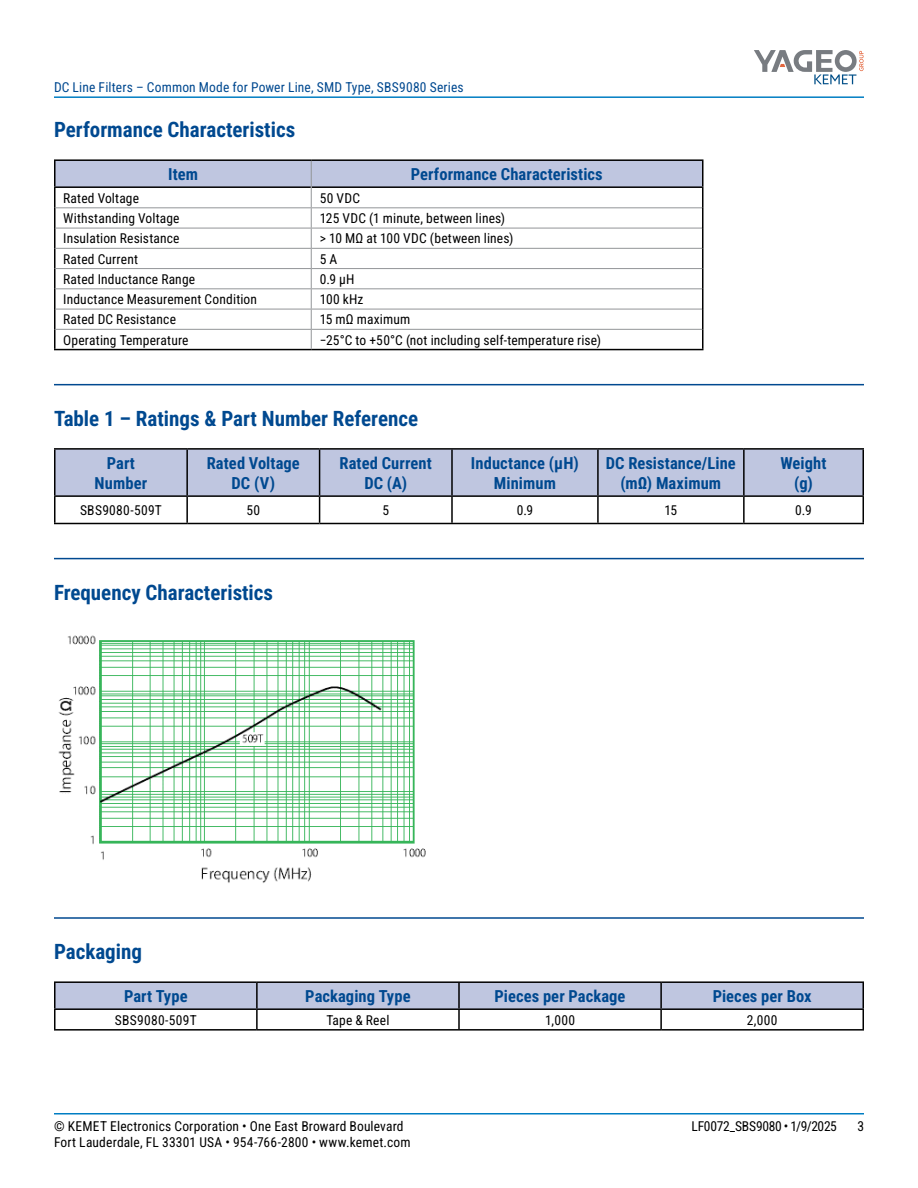
<style>
.page{position:relative;width:918px;height:1188px;background:#fff}
.page>*{position:absolute;margin:0;border:0;box-sizing:border-box;transform-origin:0 0}
.t1{font:700 21px "Roboto Condensed";color:#004990}
.t2{font:700 16.5px/19.8px "Roboto Condensed";letter-spacing:.005em;color:#004990;text-align:center}
.t3{font:13.5px "Roboto Condensed";letter-spacing:.01em;color:#000}
.t4{font:13.5px "Roboto Condensed";letter-spacing:.015em;color:#004990}
.t5{font:13.5px "Roboto Condensed";letter-spacing:-.02em;color:#000}
</style>
<div class="page">
<hr style="left:54px;top:1113px;width:810px;height:2px;background:#007dc3">
<hr style="left:54px;top:96px;width:810px;height:2px;background:#007dc3">
<svg style="left:754px;top:50px;width:110px;height:34px"></svg>
<hr style="left:54px;top:384px;width:810px;height:1px;background:#004990">
<hr style="left:54px;top:558px;width:810px;height:1px;background:#004990">
<hr style="left:54px;top:917px;width:810px;height:2px;background:#004990">
<hr style="left:54px;top:186px;width:257px;height:2px;background:#000">
<hr style="left:312px;top:186px;width:392px;height:2px;background:#000">
<hr style="left:54px;top:159px;width:257px;height:2px;background:#000">
<hr style="left:54px;top:161px;width:2px;height:25px;background:#000">
<hr style="left:311px;top:159px;width:393px;height:2px;background:#000">
<hr style="left:702px;top:161px;width:2px;height:25px;background:#000">
<hr style="left:54px;top:188px;width:2px;height:20px;background:#000">
<hr style="left:702px;top:188px;width:2px;height:20px;background:#000">
<hr style="left:54px;top:208px;width:2px;height:20px;background:#000">
<hr style="left:702px;top:208px;width:2px;height:20px;background:#000">
<hr style="left:54px;top:228px;width:2px;height:20px;background:#000">
<hr style="left:702px;top:228px;width:2px;height:20px;background:#000">
<hr style="left:54px;top:248px;width:2px;height:21px;background:#000">
<hr style="left:702px;top:248px;width:2px;height:21px;background:#000">
<hr style="left:54px;top:269px;width:2px;height:20px;background:#000">
<hr style="left:702px;top:269px;width:2px;height:20px;background:#000">
<hr style="left:54px;top:289px;width:2px;height:20px;background:#000">
<hr style="left:702px;top:289px;width:2px;height:20px;background:#000">
<hr style="left:54px;top:309px;width:2px;height:20px;background:#000">
<hr style="left:702px;top:309px;width:2px;height:20px;background:#000">
<hr style="left:54px;top:329px;width:2px;height:20px;background:#000">
<hr style="left:702px;top:329px;width:2px;height:20px;background:#000">
<hr style="left:54px;top:349px;width:257px;height:1px;background:#000">
<hr style="left:311px;top:349px;width:393px;height:1px;background:#000">
<svg style="left:55px;top:160px;width:648px;height:189px"></svg>
<hr style="left:54px;top:495px;width:133px;height:2px;background:#000">
<hr style="left:744px;top:495px;width:120px;height:2px;background:#000">
<svg style="left:55px;top:450px;width:808px;height:73px"></svg>
<hr style="left:451px;top:497px;width:2px;height:26px;background:#000">
<hr style="left:597px;top:497px;width:2px;height:26px;background:#000">
<hr style="left:743px;top:497px;width:2px;height:26px;background:#000">
<hr style="left:187px;top:495px;width:133px;height:2px;background:#000">
<hr style="left:186px;top:450px;width:2px;height:45px;background:#000">
<hr style="left:319px;top:450px;width:1px;height:45px;background:#000">
<hr style="left:451px;top:450px;width:2px;height:45px;background:#000">
<hr style="left:597px;top:450px;width:2px;height:45px;background:#000">
<hr style="left:743px;top:450px;width:2px;height:45px;background:#000">
<hr style="left:54px;top:448px;width:133px;height:2px;background:#000">
<hr style="left:54px;top:450px;width:2px;height:45px;background:#000">
<hr style="left:187px;top:448px;width:133px;height:2px;background:#000">
<hr style="left:320px;top:448px;width:132px;height:2px;background:#000">
<hr style="left:452px;top:448px;width:146px;height:2px;background:#000">
<hr style="left:598px;top:448px;width:146px;height:2px;background:#000">
<hr style="left:744px;top:448px;width:120px;height:2px;background:#000">
<hr style="left:862px;top:450px;width:2px;height:45px;background:#000">
<hr style="left:54px;top:497px;width:2px;height:26px;background:#000">
<hr style="left:862px;top:497px;width:2px;height:26px;background:#000">
<hr style="left:54px;top:523px;width:133px;height:1px;background:#000">
<hr style="left:187px;top:523px;width:133px;height:1px;background:#000">
<hr style="left:320px;top:523px;width:132px;height:1px;background:#000">
<hr style="left:452px;top:523px;width:146px;height:1px;background:#000">
<hr style="left:598px;top:523px;width:146px;height:1px;background:#000">
<hr style="left:744px;top:523px;width:120px;height:1px;background:#000">
<img style="left:58px;top:635px;width:368px;height:248px">
<hr style="left:54px;top:981px;width:203px;height:2px;background:#000">
<hr style="left:257px;top:981px;width:202px;height:2px;background:#000">
<hr style="left:459px;top:981px;width:202px;height:2px;background:#000">
<hr style="left:661px;top:981px;width:203px;height:2px;background:#000">
<svg style="left:54px;top:982px;width:810px;height:47px"></svg>
<hr style="left:54px;top:1029px;width:203px;height:2px;background:#000">
<hr style="left:257px;top:1029px;width:202px;height:2px;background:#000">
<hr style="left:459px;top:1029px;width:202px;height:2px;background:#000">
<hr style="left:661px;top:1029px;width:203px;height:2px;background:#000">
<p class="t4" style="left:54px;top:78px;width:411px">DC Line Filters – Common Mode for Power Line, SMD Type, SBS9080 Series</p>
<h1 class="t1" style="left:54px;top:115px;width:243px">Performance Characteristics</h1>
<p class="t2" style="left:168px;top:164px;width:31px">Item</p>
<p class="t2" style="left:411px;top:164px;width:193px">Performance Characteristics</p>
<p class="t3" style="left:63px;top:189px;width:77px">Rated Voltage</p>
<p class="t3" style="left:320px;top:189px;width:42px">50 VDC</p>
<p class="t3" style="left:63px;top:209px;width:118px">Withstanding Voltage</p>
<p class="t3" style="left:320px;top:209px;width:187px">125 VDC (1 minute, between lines)</p>
<p class="t3" style="left:63px;top:229px;width:118px">Insulation Resistance</p>
<p class="t3" style="left:320px;top:229px;width:195px">&gt; 10 MΩ at 100 VDC (between lines)</p>
<p class="t3" style="left:63px;top:249px;width:76px">Rated Current</p>
<p class="t3" style="left:320px;top:249px;width:19px">5 A</p>
<p class="t3" style="left:63px;top:270px;width:133px">Rated Inductance Range</p>
<p class="t3" style="left:320px;top:270px;width:36px">0.9 µH</p>
<p class="t3" style="left:63px;top:290px;width:195px">Inductance Measurement Condition</p>
<p class="t3" style="left:320px;top:290px;width:45px">100 kHz</p>
<p class="t3" style="left:63px;top:310px;width:114px">Rated DC Resistance</p>
<p class="t3" style="left:320px;top:310px;width:92px">15 mΩ maximum</p>
<p class="t3" style="left:63px;top:330px;width:127px">Operating Temperature</p>
<p class="t3" style="left:320px;top:330px;width:283px">−25°C to +50°C (not including self-temperature rise)</p>
<h1 class="t1" style="left:54px;top:404px;width:366px">Table 1 – Ratings &amp; Part Number Reference</h1>
<p class="t2" style="left:95px;top:452px;width:54px">Part<br>Number</p>
<p class="t2" style="left:207px;top:452px;width:95px">Rated Voltage<br>DC (V)</p>
<p class="t2" style="left:340px;top:452px;width:94px">Rated Current<br>DC (A)</p>
<p class="t2" style="left:471px;top:452px;width:109px">Inductance (µH)<br>Minimum</p>
<p class="t2" style="left:606px;top:452px;width:131px">DC Resistance/Line (mΩ) Maximum</p>
<p class="t2" style="left:781px;top:452px;width:47px">Weight (g)</p>
<p class="t3" style="left:80px;top:501px;width:83px">SBS9080-509T</p>
<p class="t3" style="left:247px;top:501px;width:15px">50</p>
<p class="t3" style="left:382px;top:501px;width:8px">5</p>
<p class="t3" style="left:517px;top:501px;width:18px">0.9</p>
<p class="t3" style="left:665px;top:501px;width:14px">15</p>
<p class="t3" style="left:795px;top:501px;width:18px">0.9</p>
<h1 class="t1" style="left:54px;top:578px;width:221px">Frequency Characteristics</h1>
<h1 class="t1" style="left:54px;top:937px;width:90px">Packaging</h1>
<p class="t2" style="left:124px;top:986px;width:65px">Part Type</p>
<p class="t2" style="left:305px;top:986px;width:107px">Packaging Type</p>
<p class="t2" style="left:495px;top:986px;width:132px">Pieces per Package</p>
<p class="t2" style="left:713px;top:986px;width:100px">Pieces per Box</p>
<p class="t3" style="left:115px;top:1011px;width:83px">SBS9080-509T</p>
<p class="t3" style="left:326px;top:1011px;width:65px">Tape &amp; Reel</p>
<p class="t3" style="left:545px;top:1011px;width:31px">1,000</p>
<p class="t3" style="left:747px;top:1011px;width:32px">2,000</p>
<p class="t3" style="left:54px;top:1116px;width:351px">© KEMET Electronics Corporation • One East Broward Boulevard</p>
<p class="t5" style="left:692px;top:1116px;width:147px">LF0072_SBS9080 • 1/9/2025</p>
<p class="t3" style="left:857px;top:1116px;width:8px">3</p>
<p class="t3" style="left:54px;top:1133px;width:358px">Fort Lauderdale, FL 33301 USA • 954-766-2800 • www.kemet.com</p>
</div>
